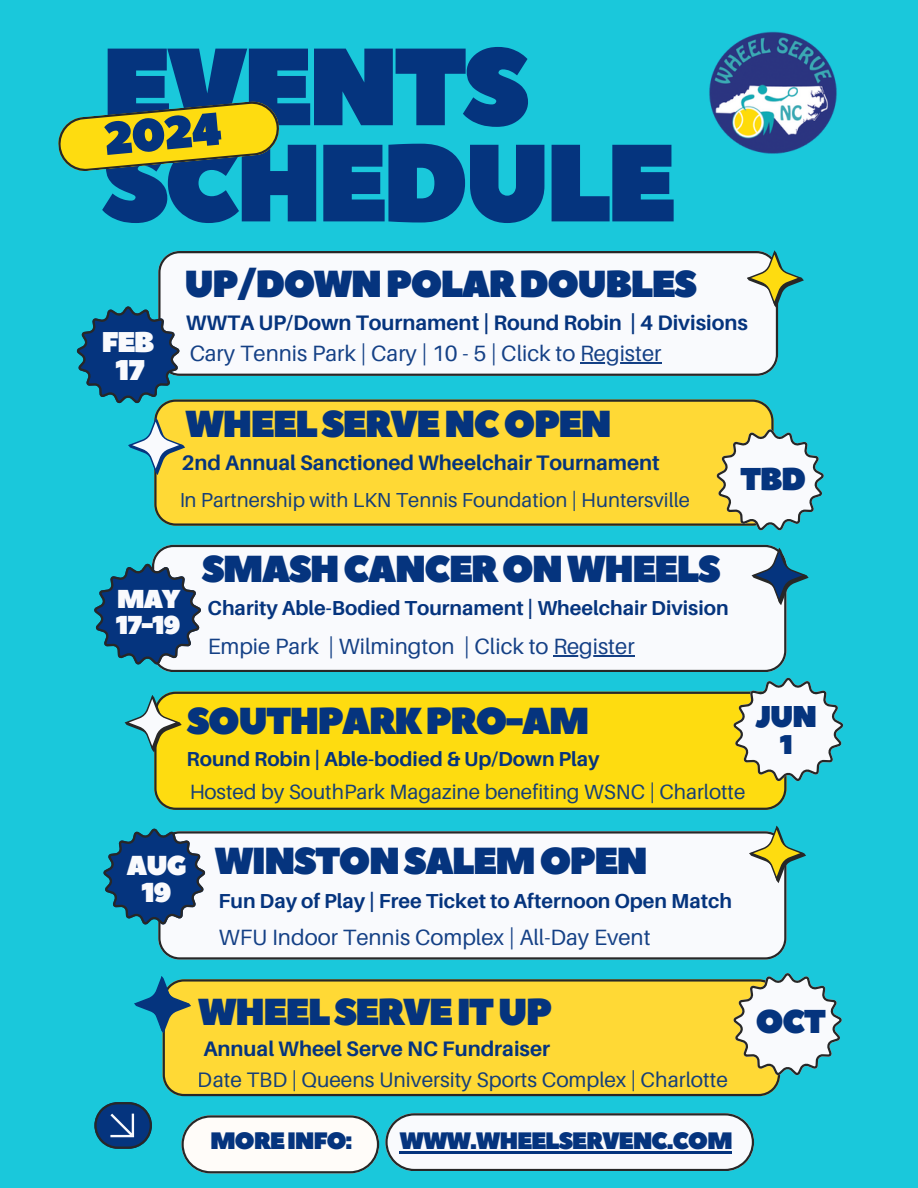
<style>
.page{position:relative;width:918px;height:1188px;background:#1ac8db}
.page>*{position:absolute;margin:0;border:0;box-sizing:border-box;transform-origin:0 0}
.t1{font:109.5px/96.1px "Peace Sans";letter-spacing:-.055em;color:#05347e}
.t2{font:46.05px "Peace Sans";color:#05347e}
.t3{font:37.5px "Peace Sans";letter-spacing:-.055em;color:#05347e}
.t4{font:33px "Peace Sans";color:#05347e}
.t5{font:31.5px "Peace Sans";color:#05347e}
.t6{font:30px "Peace Sans";color:#05347e}
.t7{font:28.5px/28.2px "Peace Sans";color:#f9fafd;text-align:center}
.t8{font:27.3px "Peace Sans";color:#f9fafd}
.t9{font:27px "Peace Sans";color:#05347e}
.t10{font:25.8px/25.8px "Peace Sans";letter-spacing:-.055em;color:#f9fafd}
.t11{font:23.7px "Peace Sans";letter-spacing:-.055em;color:#05347e}
.t12{font:22.2px "Aileron";color:#05347e}
.t13{font:700 21px "Aileron";color:#05347e}
.t14{font:21px "Aileron";color:#05347e}
.t15{font:20.7px "Aileron";color:#05347e}
.t16{font:700 20.25px "Aileron";color:#05347e}
.t17{font:20.25px "Aileron";color:#05347e}
.s1{font-size:27.3px;color:#f9fafd}
</style>
<div class="page">
<div style="left:158px;top:251px;width:620px;height:125px;background:#f9fafd"></div>
<div style="left:152px;top:545px;width:634px;height:127px;background:#f9fafd"></div>
<div style="left:154px;top:400px;width:620px;height:126px;background:#ffd935"></div>
<div style="left:154px;top:692px;width:632px;height:118px;background:#fedc10"></div>
<svg style="left:77px;top:306px;width:103px;height:97px"></svg>
<svg style="left:94px;top:564px;width:107px;height:101px"></svg>
<svg style="left:717px;top:429px;width:107px;height:101px"></svg>
<svg style="left:733px;top:678px;width:110px;height:103px"></svg>
<svg style="left:385px;top:1113px;width:369px;height:58px;background:#dbe2e7"></svg>
<svg style="left:58px;top:101px;width:221px;height:70px"></svg>
<svg style="left:181px;top:1115px;width:198px;height:58px;background:#dee6e5"></svg>
<svg style="left:94px;top:1102px;width:58px;height:47px"></svg>
<svg style="left:128px;top:418px;width:57px;height:57px"></svg>
<svg style="left:125px;top:695px;width:57px;height:57px"></svg>
<svg style="left:752px;top:548px;width:57px;height:57px"></svg>
<svg style="left:747px;top:250px;width:57px;height:58px"></svg>
<img style="left:709px;top:31px;width:128px;height:123px">
<hr style="left:399px;top:1152px;width:333px;height:2px;background:#05347e">
<hr style="left:580px;top:362px;width:82px;height:1px;background:#05347e">
<hr style="left:553px;top:656px;width:82px;height:1px;background:#05347e">
<div style="left:158px;top:831px;width:628px;height:129px;background:#f9fafd"></div>
<svg style="left:103px;top:829px;width:102px;height:96px"></svg>
<div style="left:163px;top:979px;width:617px;height:117px;background:#ffd935"></div>
<svg style="left:749px;top:826px;width:57px;height:57px"></svg>
<svg style="left:134px;top:976px;width:57px;height:57px"></svg>
<svg style="left:733px;top:973px;width:109px;height:102px"></svg>
<h1 class="t1" style="left:101px;top:43px;width:577px">EVENTS<br>SCHEDULE</h1>
<h2 class="t2" style="left:101px;top:109px;width:120px;rotate:-5deg">2024</h2>
<h3 class="t7" style="left:102px;top:329px;width:55px">FEB<br>17</h3>
<h3 class="t3" style="left:184px;top:260px;width:515px">UP/DOWNPOLARDOUBLES</h3>
<p class="t13" style="left:186px;top:310px;width:564px">WWTA UP/Down Tournament | Round Robin | 4 Divisions</p>
<p class="t12" style="left:189px;top:340px;width:474px">Cary Tennis Park | Cary | 10 - 5 | Click to Register</p>
<h3 class="t3" style="left:185px;top:399px;width:428px">WHEELSERVENCOPEN</h3>
<p class="t13" style="left:181px;top:449px;width:480px">2nd Annual Sanctioned Wheelchair Tournament</p>
<p class="t17" style="left:179px;top:488px;width:512px">In Partnership with LKN Tennis Foundation | Huntersville</p>
<h3 class="t3" style="left:202px;top:544px;width:521px">SMASHCANCERONWHEELS</h3>
<h3 class="t5" style="left:740px;top:458px;width:68px">TBD</h3>
<p class="t10" style="left:116px;top:587px;width:66px">MAY<br>17-19</p>
<p class="t16" style="left:208px;top:596px;width:523px">Charity Able-Bodied Tournament | Wheelchair Division</p>
<p class="t12" style="left:208px;top:633px;width:429px">Empie Park | Wilmington | Click to Register</p>
<h3 class="t3" style="left:187px;top:697px;width:405px">SOUTHPARKPRO-AM</h3>
<p class="t16" style="left:187px;top:747px;width:415px">Round Robin | Able-bodied &amp; Up/Down Play</p>
<p class="t15" style="left:189px;top:779px;width:558px">Hosted by SouthPark Magazine benefiting WSNC | Charlotte</p>
<h3 class="t6" style="left:755px;top:697px;width:64px">JUN</h3>
<h3 class="t9" style="left:780px;top:727px;width:15px">1</h3>
<h3 class="t3" style="left:127px;top:837px;width:523px"><span class="s1">AUG</span> WINSTONSALEMOPEN</h3>
<h3 class="t8" style="left:142px;top:874px;width:32px">19</h3>
<p class="t16" style="left:219px;top:888px;width:515px">Fun Day of Play | Free Ticket to Afternoon Open Match</p>
<p class="t12" style="left:219px;top:923px;width:434px">WFU Indoor Tennis Complex | All-Day Event</p>
<h3 class="t3" style="left:198px;top:987px;width:356px">WHEELSERVEITUP</h3>
<p class="t13" style="left:203px;top:1036px;width:348px">Annual Wheel Serve NC Fundraiser</p>
<p class="t14" style="left:198px;top:1066px;width:532px">Date TBD | Queens University Sports Complex | Charlotte</p>
<p class="t11" style="left:210px;top:1126px;width:144px">MOREINFO:</p>
<p class="t11" style="left:399px;top:1126px;width:335px">WWW.WHEELSERVENC.COM</p>
<h3 class="t4" style="left:756px;top:1000px;width:72px">OCT</h3>
</div>
